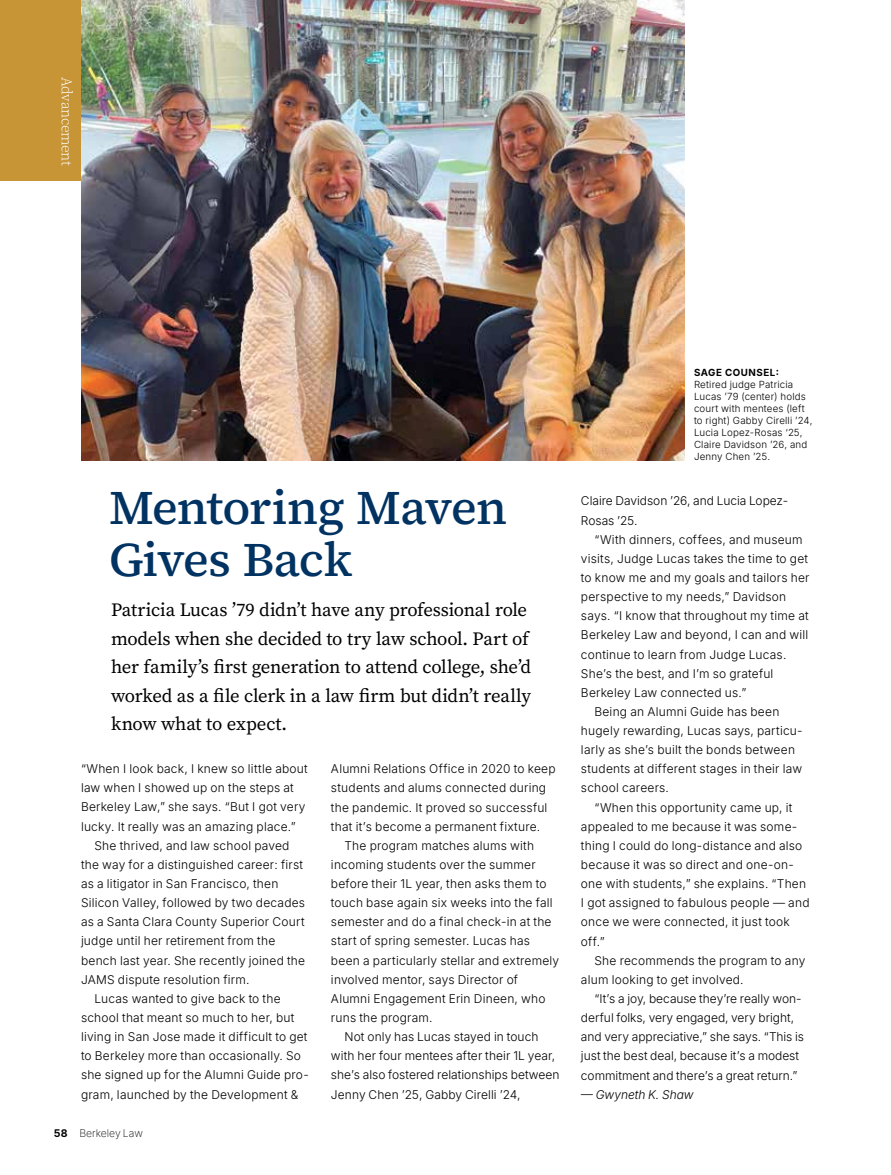
<style>
.page{position:relative;width:891px;height:1175px;background:#fff}
.page>*{position:absolute;margin:0;border:0;box-sizing:border-box;transform-origin:0 0}
.t1{font:500 48px/52.5px "Source Serif 4";letter-spacing:-.025em;color:#003262}
.t2{font:18.75px/28.5px "Source Serif Pro";letter-spacing:-.01em;color:#000}
.t3{font:300 15px "Source Serif Pro";letter-spacing:-.02em;color:#fff}
.t4{font:300 12px "Inter";letter-spacing:.015em;color:#000}
.t5{font:300 12px/19.2px "Inter";letter-spacing:-.005em;color:#000}
.t6{font:italic 300 12px "Inter";letter-spacing:-.005em;color:#000}
.t7{font:200 10.5px "Inter";color:#000}
.t8{font:300 9.75px/12px "Inter";letter-spacing:.015em;color:#000}
.t9{font:700 9.75px "Inter";letter-spacing:.055em;color:#000}
.s1{font-weight:700}
</style>
<div class="page">
<div style="left:0;top:0;width:81px;height:180px;background:#c79535"></div>
<img style="left:81px;top:0;width:604px;height:460px">
<p class="t3" style="left:76px;top:76px;width:91px;rotate:90deg">Advancement</p>
<h1 class="t1" style="left:109px;top:481px;width:400px">Mentoring Maven<br>Gives Back</h1>
<h2 class="t2" style="left:111px;top:596px;width:422px">Patricia Lucas ’79 didn’t have any professional role models when she decided to try law school. Part of her family’s first generation to attend college, she’d worked as a file clerk in a law firm but didn’t really know what to expect.</h2>
<p class="t4" style="left:81px;top:760px;width:228px">“When I look back, I knew so little about</p>
<p class="t4" style="left:81px;top:779px;width:214px">law when I showed up on the steps at</p>
<p class="t4" style="left:81px;top:798px;width:226px">Berkeley Law,” she says. “But I got very</p>
<p class="t4" style="left:81px;top:817px;width:216px">lucky. It really was an amazing place.”</p>
<p class="t4" style="left:94px;top:836px;width:197px">She thrived, and law school paved</p>
<p class="t4" style="left:81px;top:855px;width:224px">the way for a distinguished career: first</p>
<p class="t4" style="left:81px;top:874px;width:199px">as a litigator in San Francisco, then</p>
<p class="t4" style="left:81px;top:894px;width:226px">Silicon Valley, followed by two decades</p>
<p class="t4" style="left:81px;top:913px;width:225px">as a Santa Clara County Superior Court</p>
<p class="t4" style="left:81px;top:932px;width:196px">judge until her retirement from the</p>
<p class="t4" style="left:81px;top:951px;width:226px">bench last year. She recently joined the</p>
<p class="t4" style="left:81px;top:970px;width:170px">JAMS dispute resolution firm.</p>
<p class="t4" style="left:94px;top:989px;width:188px">Lucas wanted to give back to the</p>
<p class="t4" style="left:81px;top:1008px;width:215px">school that meant so much to her, but</p>
<p class="t4" style="left:81px;top:1027px;width:228px">living in San Jose made it difficult to get</p>
<p class="t4" style="left:81px;top:1047px;width:222px">to Berkeley more than occasionally. So</p>
<p class="t4" style="left:81px;top:1066px;width:229px">she signed up for the Alumni Guide pro-</p>
<p class="t4" style="left:81px;top:1085px;width:219px">gram, launched by the Development &amp;</p>
<p class="t7" style="left:54px;top:1125px;width:91px"><span class="s1">58</span> Berkeley Law</p>
<p class="t4" style="left:331px;top:760px;width:226px">Alumni Relations Office in 2020 to keep</p>
<p class="t4" style="left:331px;top:779px;width:217px">students and alums connected during</p>
<p class="t4" style="left:331px;top:798px;width:218px">the pandemic. It proved so successful</p>
<p class="t4" style="left:331px;top:817px;width:211px">that it’s become a permanent fixture.</p>
<p class="t4" style="left:344px;top:836px;width:191px">The program matches alums with</p>
<p class="t4" style="left:331px;top:855px;width:206px">incoming students over the summer</p>
<p class="t4" style="left:331px;top:874px;width:217px">before their 1L year, then asks them to</p>
<p class="t4" style="left:331px;top:894px;width:223px">touch base again six weeks into the fall</p>
<p class="t4" style="left:331px;top:913px;width:222px">semester and do a final check-in at the</p>
<p class="t4" style="left:331px;top:932px;width:201px">start of spring semester. Lucas has</p>
<p class="t4" style="left:331px;top:951px;width:230px">been a particularly stellar and extremely</p>
<p class="t4" style="left:331px;top:970px;width:189px">involved mentor, says Director of</p>
<p class="t4" style="left:331px;top:989px;width:216px">Alumni Engagement Erin Dineen, who</p>
<p class="t4" style="left:331px;top:1008px;width:103px">runs the program.</p>
<p class="t4" style="left:344px;top:1027px;width:196px">Not only has Lucas stayed in touch</p>
<p class="t4" style="left:331px;top:1047px;width:226px">with her four mentees after their 1L year,</p>
<p class="t4" style="left:331px;top:1066px;width:230px">she’s also fostered relationships between</p>
<p class="t4" style="left:331px;top:1085px;width:191px">Jenny Chen ’25, Gabby Cirelli ’24,</p>
<p class="t9" style="left:694px;top:365px;width:86px">SAGE COUNSEL:</p>
<p class="t8" style="left:694px;top:378px;width:120px">Retired judge Patricia<br>Lucas ’79 (center) holds court with mentees (left to right) Gabby Cirelli ’24,<br>Lucia Lopez-Rosas ‘25,<br>Claire Davidson ’26, and<br>Jenny Chen ’25.</p>
<p class="t5" style="left:581px;top:491px;width:209px">Claire Davidson ’26, and Lucia Lopez-<br>Rosas ’25.</p>
<p class="t4" style="left:594px;top:530px;width:210px">“With dinners, coffees, and museum</p>
<p class="t4" style="left:581px;top:549px;width:229px">visits, Judge Lucas takes the time to get</p>
<p class="t4" style="left:581px;top:568px;width:230px">to know me and my goals and tailors her</p>
<p class="t4" style="left:581px;top:588px;width:207px">perspective to my needs,” Davidson</p>
<p class="t4" style="left:581px;top:607px;width:229px">says. “I know that throughout my time at</p>
<p class="t4" style="left:581px;top:626px;width:229px">Berkeley Law and beyond, I can and will</p>
<p class="t4" style="left:581px;top:645px;width:207px">continue to learn from Judge Lucas.</p>
<p class="t4" style="left:581px;top:664px;width:194px">She’s the best, and I’m so grateful</p>
<p class="t4" style="left:581px;top:683px;width:167px">Berkeley Law connected us.”</p>
<p class="t4" style="left:594px;top:702px;width:186px">Being an Alumni Guide has been</p>
<p class="t4" style="left:581px;top:722px;width:223px">hugely rewarding, Lucas says, particu-</p>
<p class="t4" style="left:581px;top:741px;width:216px">larly as she’s built the bonds between</p>
<p class="t4" style="left:581px;top:760px;width:223px">students at different stages in their law</p>
<p class="t4" style="left:581px;top:779px;width:89px">school careers.</p>
<p class="t4" style="left:594px;top:798px;width:199px">“When this opportunity came up, it</p>
<p class="t4" style="left:581px;top:817px;width:218px">appealed to me because it was some-</p>
<p class="t4" style="left:581px;top:836px;width:223px">thing I could do long-distance and also</p>
<p class="t4" style="left:581px;top:855px;width:214px">because it was so direct and one-on-</p>
<p class="t4" style="left:581px;top:875px;width:227px">one with students,” she explains. “Then</p>
<p class="t4" style="left:581px;top:894px;width:230px">I got assigned to fabulous people — and</p>
<p class="t4" style="left:581px;top:913px;width:210px">once we were connected, it just took</p>
<p class="t4" style="left:581px;top:932px;width:25px">off.”</p>
<p class="t4" style="left:594px;top:951px;width:212px">She recommends the program to any</p>
<p class="t4" style="left:581px;top:970px;width:164px">alum looking to get involved.</p>
<p class="t5" style="left:594px;top:988px;width:209px">“It’s a joy, because they’re really won-</p>
<p class="t4" style="left:581px;top:1008px;width:215px">derful folks, very engaged, very bright,</p>
<p class="t5" style="left:581px;top:1026px;width:225px">and very appreciative,” she says. “This is</p>
<p class="t4" style="left:581px;top:1047px;width:220px">just the best deal, because it’s a modest</p>
<p class="t5" style="left:581px;top:1065px;width:218px">commitment and there’s a great return.”</p>
<p class="t6" style="left:581px;top:1085px;width:114px">— Gwyneth K. Shaw</p>
</div>
